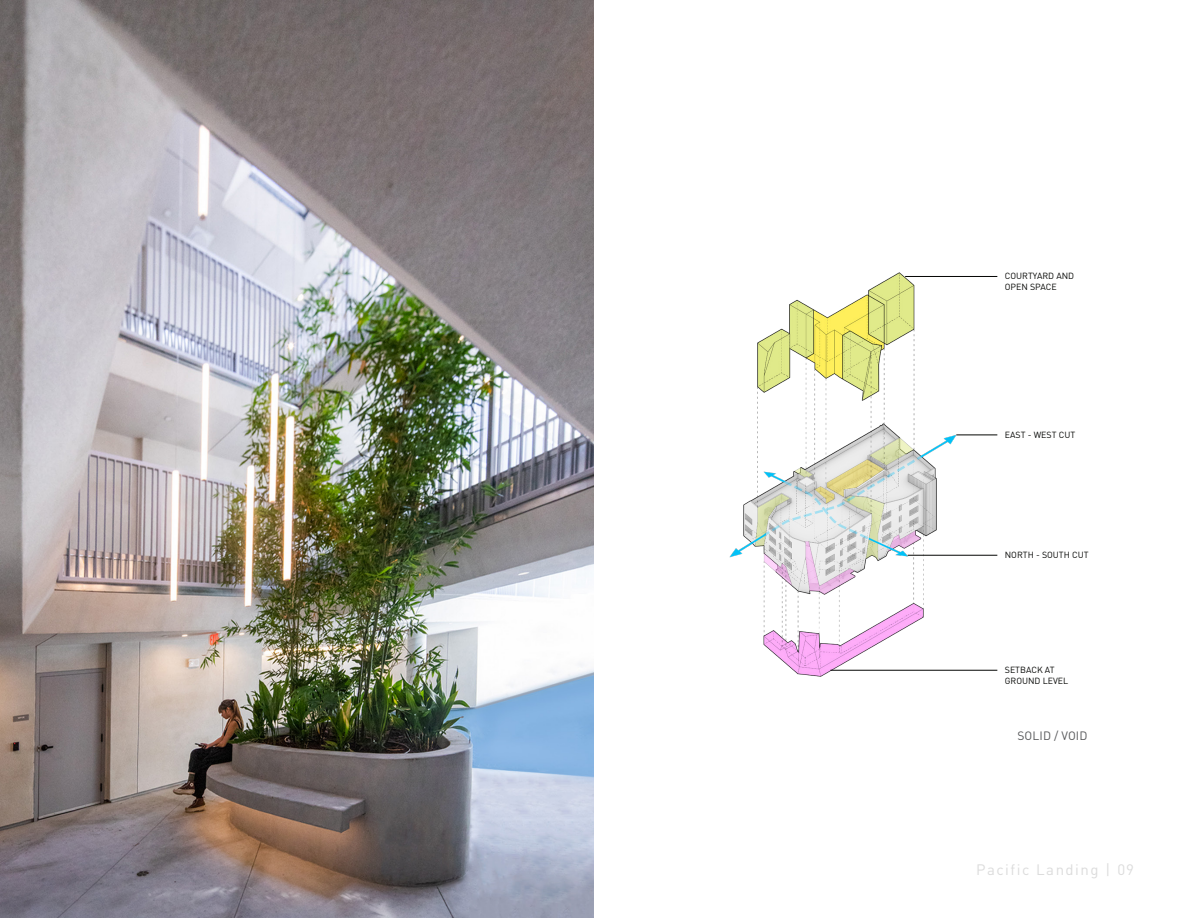
<style>
.page{position:relative;width:1188px;height:918px;background:#fff}
.page>*{position:absolute;margin:0;border:0;box-sizing:border-box;transform-origin:0 0}
.t1{font:15px "DIN Pro";letter-spacing:.1em;color:#dcdcdc}
.t2{font:12px "DIN Pro";letter-spacing:.01em;color:#57585a}
.t3{font:8.85px "DIN Pro";color:#040503}
</style>
<div class="page">
<img style="left:729px;top:272px;width:249px;height:405px">
<img style="left:0;top:0;width:594px;height:918px">
<hr style="left:905px;top:276px;width:92px;height:1px;background:#040503">
<hr style="left:956px;top:435px;width:41px;height:1px;background:#040503">
<hr style="left:908px;top:555px;width:89px;height:1px;background:#040503">
<hr style="left:831px;top:670px;width:166px;height:1px;background:#040503">
<p class="t3" style="left:1005px;top:270px;width:71px">COURTYARD AND</p>
<p class="t3" style="left:1005px;top:281px;width:53px">OPEN SPACE</p>
<p class="t3" style="left:1005px;top:428px;width:72px">EAST - WEST CUT</p>
<p class="t3" style="left:1005px;top:548px;width:85px">NORTH - SOUTH CUT</p>
<p class="t3" style="left:1005px;top:664px;width:51px">SETBACK AT</p>
<p class="t3" style="left:1005px;top:674px;width:65px">GROUND LEVEL</p>
<p class="t2" style="left:1017px;top:728px;width:72px">SOLID / VOID</p>
<h1 class="t1" style="left:976px;top:860px;width:159px">Pacific Landing | 09</h1>
</div>
